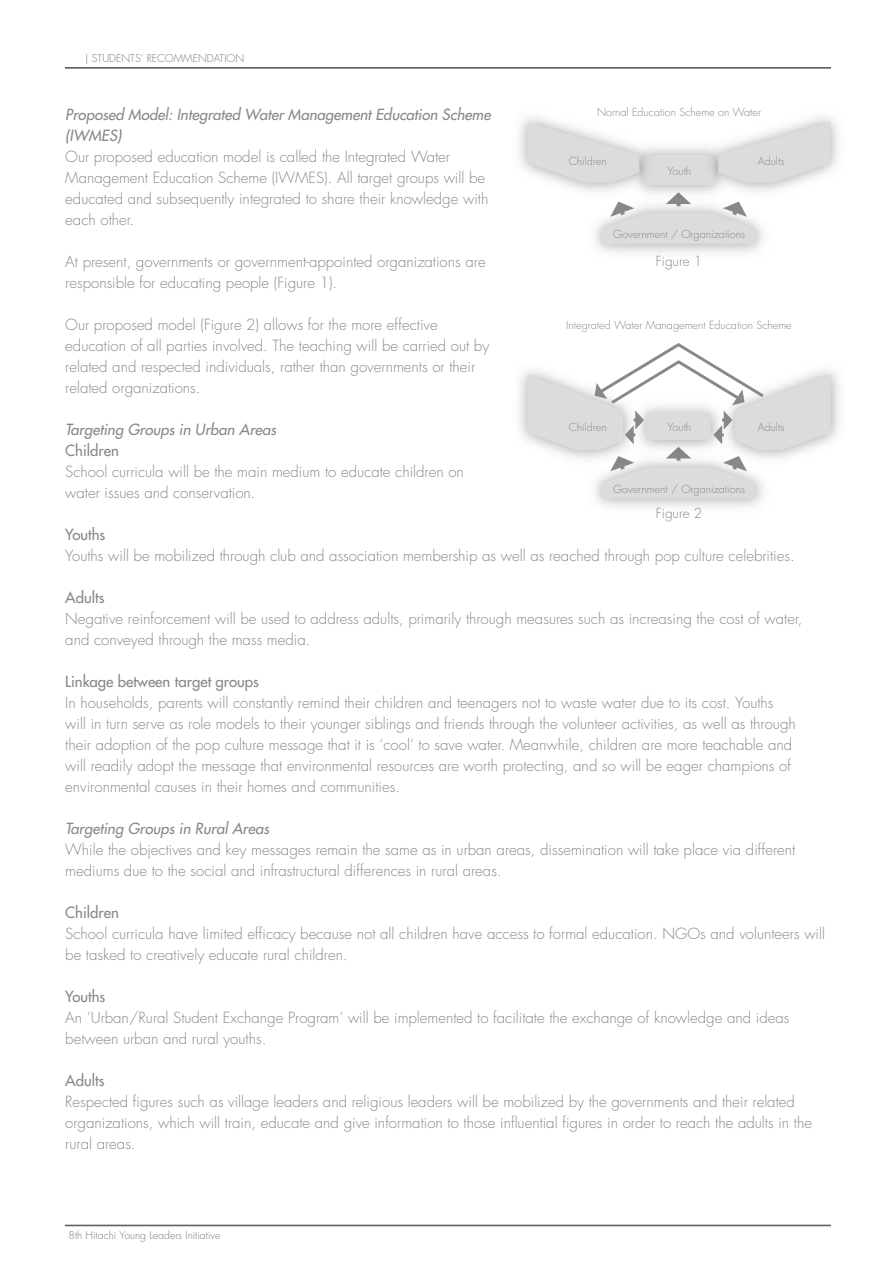
<style>
.page{position:relative;width:893px;height:1263px;background:#fff}
.page>*{position:absolute;margin:0;border:0;box-sizing:border-box;transform-origin:0 0}
.t1{font:300 15px/21px "Futura";color:#888}
.t2{font:italic 15px/21px "Futura";color:#888}
.t3{font:15px "Futura";color:#888}
.t4{font:300 13.5px "Futura";color:#888}
.t5{font:300 10.8px "Futura";color:#888}
.t6{font:300 10.5px "Futura";color:#7d7c7d}
</style>
<div class="page">
<svg style="left:65px;top:67px;width:766px;height:2px;background:#7a7979"></svg>
<svg style="left:65px;top:1224px;width:766px;height:2px;background:#959494"></svg>
<svg style="left:595px;top:222px;width:168px;height:31px;fill:#eae9e9"></svg>
<svg style="left:602px;top:200px;width:154px;height:44px"></svg>
<svg style="left:655px;top:147px;width:48px;height:53px"></svg>
<div style="left:643px;top:155px;width:72px;height:30px;background:#dbdcdc"></div>
<svg style="left:519px;top:117px;width:136px;height:77px"></svg>
<svg style="left:527px;top:122px;width:112px;height:61px"></svg>
<svg style="left:703px;top:117px;width:135px;height:77px"></svg>
<svg style="left:718px;top:122px;width:112px;height:61px"></svg>
<svg style="left:596px;top:498px;width:166px;height:9px"></svg>
<svg style="left:519px;top:371px;width:8px;height:68px"></svg>
<svg style="left:831px;top:371px;width:9px;height:69px"></svg>
<svg style="left:527px;top:343px;width:304px;height:155px"></svg>
<p class="t6" style="left:85px;top:52px;width:161px">| STUDENTS’ RECOMMENDATION</p>
<p class="t2" style="left:65px;top:104px;width:427px">Proposed Model: Integrated Water Management Education Scheme (IWMES)</p>
<p class="t1" style="left:65px;top:146px;width:425px">Our proposed education model is called the Integrated Water Management Education Scheme (IWMES). All target groups will be educated and subsequently integrated to share their knowledge with each other.</p>
<p class="t1" style="left:65px;top:251px;width:422px">At present, governments or government-appointed organizations are responsible for educating people (Figure 1).</p>
<p class="t1" style="left:65px;top:314px;width:425px">Our proposed model (Figure 2) allows for the more effective education of all parties involved. The teaching will be carried out by related and respected individuals, rather than governments or their related organizations.</p>
<p class="t2" style="left:65px;top:419px;width:213px">Targeting Groups in Urban Areas</p>
<p class="t3" style="left:65px;top:441px;width:55px">Children</p>
<p class="t1" style="left:65px;top:461px;width:400px">School curricula will be the main medium to educate children on water issues and conservation.</p>
<p class="t3" style="left:65px;top:525px;width:42px">Youths</p>
<p class="t1" style="left:65px;top:545px;width:731px">Youths will be mobilized through club and association membership as well as reached through pop culture celebrities.</p>
<p class="t3" style="left:65px;top:588px;width:41px">Adults</p>
<p class="t1" style="left:65px;top:608px;width:739px">Negative reinforcement will be used to address adults, primarily through measures such as increasing the cost of water, and conveyed through the mass media.</p>
<p class="t3" style="left:65px;top:672px;width:195px">Linkage between target groups</p>
<p class="t1" style="left:65px;top:692px;width:732px">In households, parents will constantly remind their children and teenagers not to waste water due to its cost. Youths will in turn serve as role models to their younger siblings and friends through the volunteer activities, as well as through their adoption of the pop culture message that it is ‘cool’ to save water. Meanwhile, children are more teachable and will readily adopt the message that environmental resources are worth protecting, and so will be eager champions of environmental causes in their homes and communities.</p>
<p class="t2" style="left:65px;top:818px;width:206px">Targeting Groups in Rural Areas</p>
<p class="t1" style="left:65px;top:839px;width:731px">While the objectives and key messages remain the same as in urban areas, dissemination will take place via different mediums due to the social and infrastructural differences in rural areas.</p>
<p class="t3" style="left:65px;top:903px;width:55px">Children</p>
<p class="t1" style="left:65px;top:923px;width:761px">School curricula have limited efficacy because not all children have access to formal education. NGOs and volunteers will be tasked to creatively educate rural children.</p>
<p class="t3" style="left:65px;top:987px;width:42px">Youths</p>
<p class="t1" style="left:65px;top:1007px;width:726px">An ‘Urban/Rural Student Exchange Program’ will be implemented to facilitate the exchange of knowledge and ideas between urban and rural youths.</p>
<p class="t3" style="left:65px;top:1071px;width:41px">Adults</p>
<p class="t1" style="left:65px;top:1091px;width:748px">Respected figures such as village leaders and religious leaders will be mobilized by the governments and their related organizations, which will train, educate and give information to those influential figures in order to reach the adults in the rural areas.</p>
<p class="t5" style="left:597px;top:106px;width:166px">Nornal Education Scheme on Water</p>
<p class="t5" style="left:569px;top:154px;width:39px">Children</p>
<p class="t5" style="left:758px;top:154px;width:28px">Adults</p>
<p class="t5" style="left:668px;top:165px;width:25px">Youth</p>
<p class="t5" style="left:613px;top:228px;width:133px">Government / Organizations</p>
<p class="t4" style="left:656px;top:252px;width:48px">Figure 1</p>
<p class="t5" style="left:566px;top:318px;width:227px">Integrated Water Management Education Scheme</p>
<p class="t5" style="left:569px;top:421px;width:39px">Children</p>
<p class="t5" style="left:668px;top:421px;width:25px">Youth</p>
<p class="t5" style="left:758px;top:421px;width:28px">Adults</p>
<p class="t5" style="left:613px;top:482px;width:133px">Government / Organizations</p>
<p class="t4" style="left:656px;top:505px;width:48px">Figure 2</p>
<p class="t6" style="left:69px;top:1228px;width:153px">8th Hitachi Young Leaders Initiative</p>
</div>
